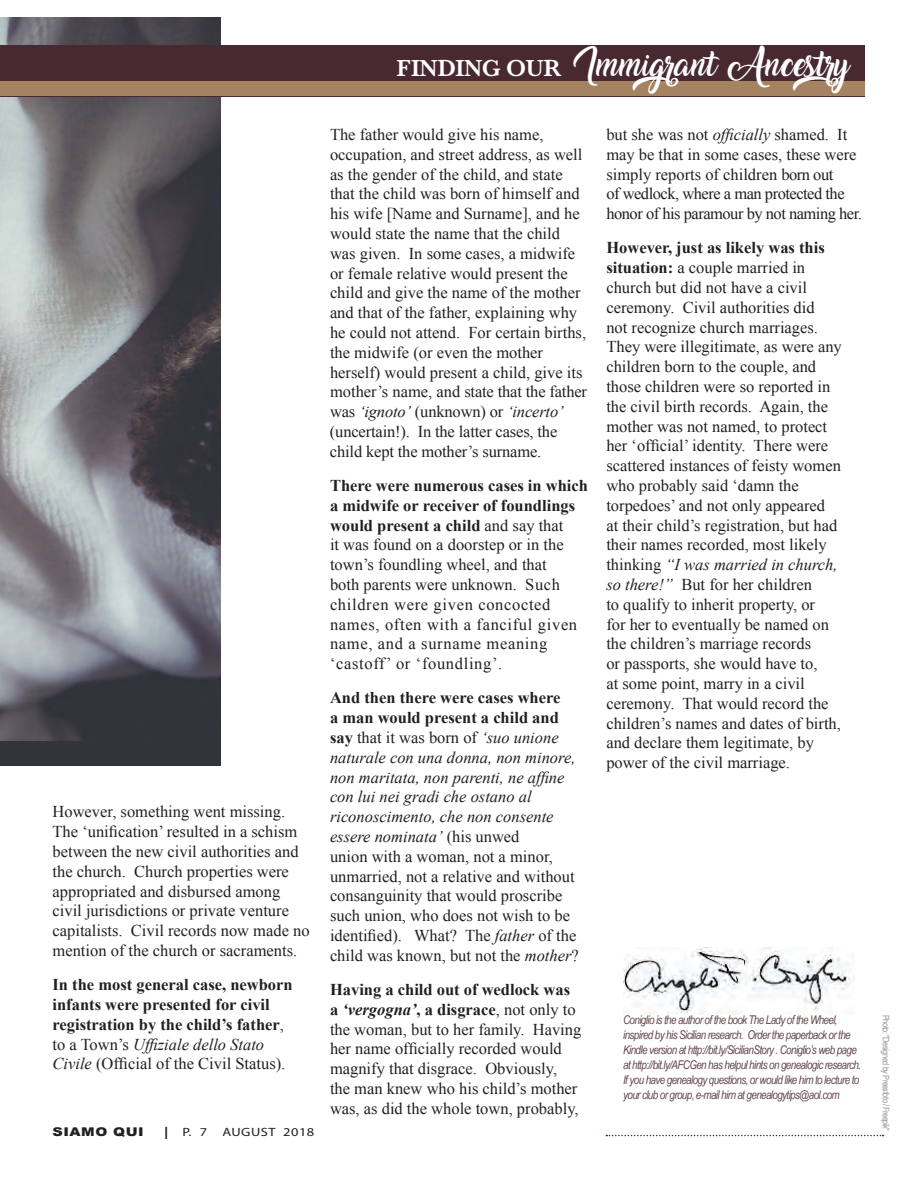
<style>
.page{position:relative;width:918px;height:1188px;background:#fff}
.page>*{position:absolute;margin:0;border:0;box-sizing:border-box;transform-origin:0 0}
.t1{font:22.2px "Amarillo";letter-spacing:.01em;color:#fff}
.t2{font:16.5px/19.8px "Times New Roman";color:#231f20}
.t3{font:16.5px/19.8px "Times New Roman";letter-spacing:.04em;color:#231f20}
.t4{font:700 16.5px/19.8px "Times New Roman";color:#231f20}
.t5{font:italic 12px/15px "Arial Narrow";letter-spacing:-.05em;color:#62464b}
.t6{font:900 12px "Arial";letter-spacing:.035em;color:#231f20;scale:1.2 1}
.t7{font:12px "Myriad Pro";letter-spacing:.035em;color:#231f20;scale:1.2 1}
.t8{font:9px "Arial Narrow";letter-spacing:-.05em;color:#939598}
.s1{font-weight:400}
.s2{font-weight:400;font-style:italic}
.s3{font-family:"Myriad Pro";font-weight:400;font-size:18px}
.s4{font-family:"Myriad Pro";font-weight:400}
.s5{font-family:"Baskerville";font-weight:600;font-size:24.15px}
.s6{font-style:italic}
.s7{font-weight:700}
.s8{font-weight:700;font-style:italic}
</style>
<div class="page">
<div style="left:0;top:18px;width:220px;height:748px;background:#323439"></div>
<img style="left:0;top:18px;width:220px;height:722px">
<img style="left:623px;top:948px;width:231px;height:67px">
<div style="left:0;top:45px;width:864px;height:51px;background:#482932"></div>
<div style="left:0;top:82px;width:864px;height:14px;background:#a58361"></div>
<svg style="left:606px;top:1135px;width:278px;height:1px"></svg>
<p class="t2" style="left:53px;top:802px;width:259px">However, something went missing.<br>The ‘unification’ resulted in a schism between the new civil authorities and the church. Church properties were appropriated and disbursed among civil jurisdictions or private venture capitalists. Civil records now made no mention of the church or sacraments.</p>
<p class="t4" style="left:53px;top:974px;width:242px">In the most general case, newborn infants were presented for civil registration by the child’s father<span class="s1">, to a Town’s</span> <span class="s2">Uffiziale dello Stato Civile</span> <span class="s1">(Official of the Civil Status).</span></p>
<p class="t6" style="left:53px;top:1123px;width:130px">SIAMO QUI <span class="s3">I</span> <span class="s4">P. 7</span></p>
<p class="t7" style="left:223px;top:1125px;width:78px">AUGUST 2018</p>
<p class="t1" style="left:396px;top:56px;width:477px"><span class="s5">FINDING OUR</span> Immigrant Ancestry</p>
<p class="t2" style="left:330px;top:124px;width:259px">The father would give his name, occupation, and street address, as well as the gender of the child, and state that the child was born of himself and his wife [Name and Surname], and he would state the name that the child was given. In some cases, a midwife or female relative would present the child and give the name of the mother and that of the father, explaining why he could not attend. For certain births, the midwife (or even the mother herself) would present a child, give its mother’s name, and state that the father was <span class="s6">‘ignoto’</span> (unknown) or <span class="s6">‘incerto’ </span>(uncertain!). In the latter cases, the child kept the mother’s surname.</p>
<p class="t3" style="left:330px;top:475px;width:260px"><span class="s7">There were numerous cases in which a midwife or receiver of foundlings would present a child</span> and say that<br>it was found on a doorstep or in the town’s foundling wheel, and that<br>both parents were unknown. Such children were given concocted names, often with a fanciful given name, and a surname meaning ‘castoff’ or ‘foundling’.</p>
<p class="t2" style="left:330px;top:688px;width:250px"><span class="s7">And then there were cases where<br>a man would present a child and say</span> that it was born of <span class="s6">‘suo unione naturale con una donna, non minore, non maritata, non parenti, ne affine con lui nei gradi che ostano al riconoscimento, che non consente essere nominata’</span> (his unwed<br>union with a woman, not a minor, unmarried, not a relative and without consanguinity that would proscribe such union, who does not wish to be identified). What? The <span class="s6">father</span> of the child was known, but not the <span class="s6">mother</span>?</p>
<p class="t2" style="left:330px;top:979px;width:253px"><span class="s7">Having a child out of wedlock was a</span> <span class="s8">‘vergogna’</span><span class="s7">, a disgrace</span>, not only to the woman, but to her family. Having her name officially recorded would magnify that disgrace. Obviously, the man knew who his child’s mother was, as did the whole town, probably,</p>
<p class="t2" style="left:606px;top:124px;width:257px">but she was not <span class="s6">officially</span> shamed. It may be that in some cases, these were simply reports of children born out<br>of wedlock, where a man protected the honor of his paramour by not naming her.</p>
<p class="t2" style="left:606px;top:238px;width:237px"><span class="s7">However, just as likely was this situation:</span> a couple married in church but did not have a civil ceremony. Civil authorities did<br>not recognize church marriages.<br>They were illegitimate, as were any children born to the couple, and those children were so reported in the civil birth records. Again, the mother was not named, to protect her ‘official’ identity. There were scattered instances of feisty women who probably said ‘damn the torpedoes’ and not only appeared<br>at their child’s registration, but had their names recorded, most likely thinking <span class="s6">“I was married in church, so there!”</span> But for her children<br>to qualify to inherit property, or<br>for her to eventually be named on the children’s marriage records<br>or passports, she would have to,<br>at some point, marry in a civil ceremony. That would record the children’s names and dates of birth, and declare them legitimate, by power of the civil marriage.</p>
<p class="t5" style="left:623px;top:1012px;width:239px">Coniglio is the author of the book The Lady of the Wheel, inspired by his Sicilian research. Order the paperback or the Kindle version at http://bit.ly/SicilianStory . Coniglio’s web page at http://bit.ly/AFCGen has helpul hints on genealogic research.<br>If you have genealogy questions, or would like him to lecture to your club or group, e-mail him at genealogytips@aol.com</p>
<p class="t8" style="left:893px;top:1015px;width:118px;rotate:90deg">Photo: "Designed by Pressfoto / Freepik"</p>
</div>
